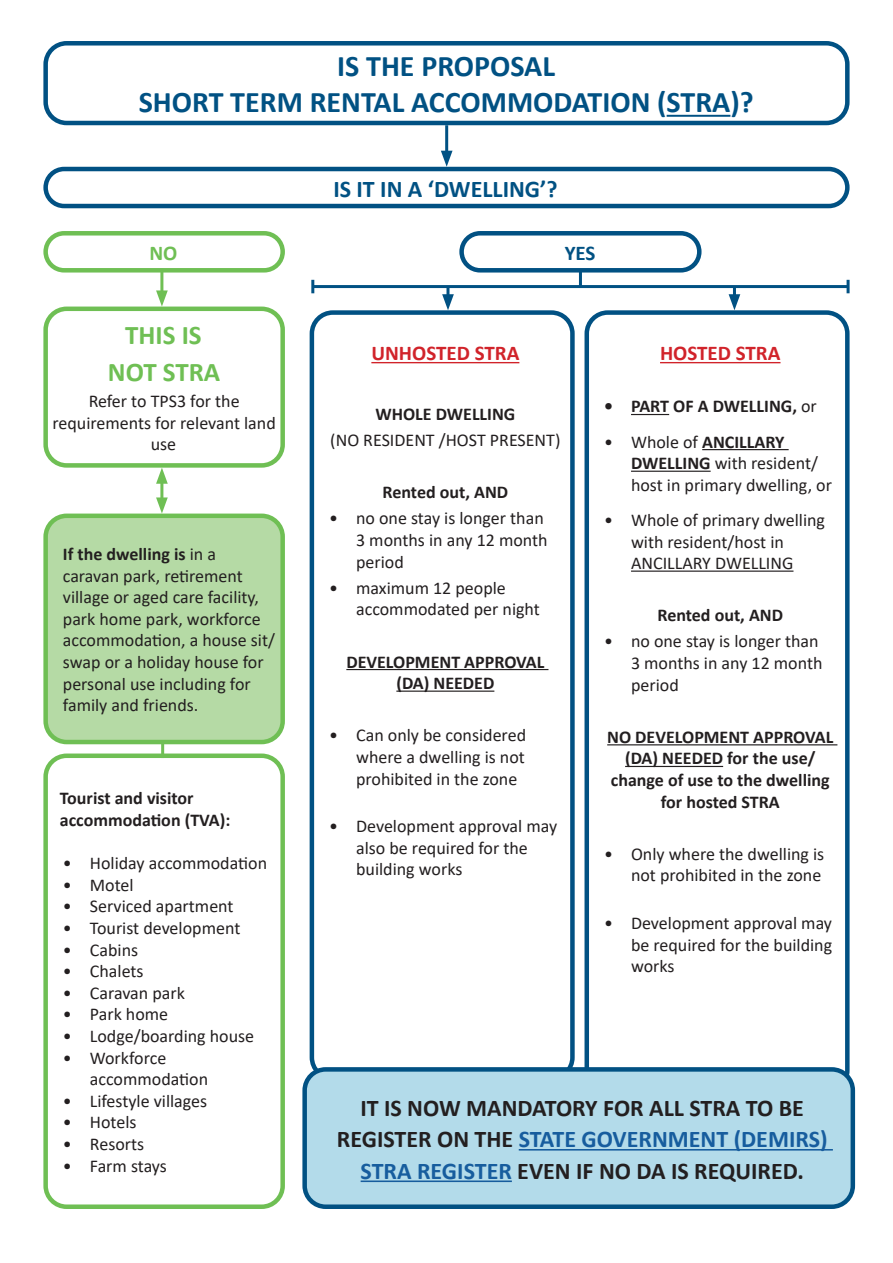
<style>
.page{position:relative;width:893px;height:1263px;background:#fff}
.page>*{position:absolute;margin:0;border:0;box-sizing:border-box;transform-origin:0 0}
.Information_Sheet_Title{font:700 30px "Calibri";color:#015183}
.Information_Sheet_Title-2{font:700 27px "Calibri";color:#6fbf54}
.Information_Sheet_Title-3{font:700 24px/31.5px "Calibri";color:#231f20;text-align:center}
.Information_Sheet_Title-4{font:700 24px "Calibri";color:#015183}
.Information_Sheet_Title-5{font:700 21px "Calibri";color:#d1232a}
.Information_Sheet_Title-6{font:700 21px "Calibri";color:#015183}
.Information_Sheet_Title-7{font:700 21px "Calibri";color:#6fbf54}
.Information_Sheet_Title-8{font:18px/21.6px "Calibri";color:#231f20}
.Information_Sheet_Title-9{font:700 18px/21.6px "Calibri";color:#231f20;text-align:center}
.s1{font-weight:700}
.s2{font-weight:400}
.s3{color:#175d9e}
</style>
<div class="page">
<hr style="left:667px;top:115px;width:63px;height:2px;background:#015183">
<div style="left:43px;top:41px;width:807px;height:84px;border:4px solid #015183;border-radius:21px"></div>
<div style="left:43px;top:167px;width:807px;height:41px;border:4px solid #015183;border-radius:19px"></div>
<div style="left:43px;top:307px;width:242px;height:161px;border:4px solid #6fbf54;border-radius:21px"></div>
<div style="left:43px;top:753px;width:242px;height:456px;border:4px solid #6fbf54;border-radius:21px"></div>
<div style="left:46px;top:516px;width:237px;height:226px;background:#b5daa5;border-radius:21px"></div>
<div style="left:43px;top:514px;width:242px;height:230px;border:4px solid #6fbf54;border-radius:21px"></div>
<hr style="left:371px;top:362px;width:148px;height:1px;background:#d1232a">
<hr style="left:346px;top:669px;width:202px;height:1px;background:#231f20">
<hr style="left:396px;top:690px;width:98px;height:2px;background:#231f20">
<div style="left:310px;top:310px;width:265px;height:771px;border:4px solid #015183;border-radius:21px"></div>
<hr style="left:660px;top:362px;width:120px;height:1px;background:#d1232a">
<hr style="left:631px;top:414px;width:38px;height:1px;background:#231f20">
<hr style="left:702px;top:449px;width:87px;height:1px;background:#231f20">
<hr style="left:631px;top:471px;width:80px;height:1px;background:#231f20">
<hr style="left:631px;top:570px;width:162px;height:2px;background:#231f20">
<hr style="left:607px;top:744px;width:230px;height:1px;background:#231f20">
<hr style="left:625px;top:766px;width:98px;height:1px;background:#231f20">
<div style="left:584px;top:310px;width:266px;height:783px;border:4px solid #015183;border-radius:21px"></div>
<div style="left:305px;top:1069px;width:548px;height:138px;background:#b3dbea;border-radius:21px"></div>
<hr style="left:519px;top:1149px;width:314px;height:1px;background:#175d9e">
<hr style="left:361px;top:1180px;width:151px;height:2px;background:#175d9e">
<div style="left:302px;top:1067px;width:553px;height:142px;border:4px solid #015183;border-radius:21px"></div>
<div style="left:43px;top:231px;width:242px;height:42px;border:4px solid #6fbf54;border-radius:19px"></div>
<div style="left:459px;top:231px;width:242px;height:42px;border:4px solid #015183;border-radius:19px"></div>
<hr style="left:445px;top:125px;width:3px;height:31px;background:#015183">
<svg style="left:441px;top:151px;width:12px;height:16px"></svg>
<svg style="left:442px;top:288px;width:12px;height:22px"></svg>
<svg style="left:729px;top:288px;width:11px;height:22px"></svg>
<hr style="left:313px;top:285px;width:535px;height:3px;background:#015183">
<svg style="left:847px;top:280px;width:3px;height:13px"></svg>
<svg style="left:311px;top:280px;width:3px;height:13px"></svg>
<hr style="left:161px;top:741px;width:3px;height:17px;background:#6fbf54">
<hr style="left:579px;top:270px;width:3px;height:16px;background:#015183">
<hr style="left:160px;top:478px;width:3px;height:25px;background:#6fbf54">
<svg style="left:156px;top:497px;width:12px;height:17px"></svg>
<svg style="left:156px;top:468px;width:12px;height:16px"></svg>
<hr style="left:160px;top:269px;width:3px;height:27px;background:#6fbf54">
<svg style="left:156px;top:290px;width:12px;height:17px"></svg>
<p class="Information_Sheet_Title" style="left:337px;top:45px;width:219px">IS THE PROPOSAL</p>
<p class="Information_Sheet_Title" style="left:139px;top:81px;width:616px">SHORT TERM RENTAL ACCOMMODATION (STRA)?</p>
<p class="Information_Sheet_Title-4" style="left:333px;top:172px;width:226px">IS IT IN A ‘DWELLING’?</p>
<p class="Information_Sheet_Title-7" style="left:149px;top:238px;width:30px">NO</p>
<p class="Information_Sheet_Title-6" style="left:565px;top:238px;width:32px">YES</p>
<p class="Information_Sheet_Title-2" style="left:125px;top:316px;width:78px">THIS IS</p>
<p class="Information_Sheet_Title-2" style="left:108px;top:353px;width:114px">NOT STRA</p>
<p class="Information_Sheet_Title-8" style="left:53px;top:390px;width:225px;text-align:center">Refer to TPS3 for the requirements for relevant land use</p>
<p class="Information_Sheet_Title-8" style="left:63px;top:543px;width:214px"><span class="s1">If the dwelling is</span> in a caravan park, retirement village or aged care facility, park home park, workforce accommodation, a house sit/ swap or a holiday house for personal use including for family and friends.</p>
<p class="Information_Sheet_Title-9" style="left:60px;top:787px;width:135px">Tourist and visitor</p>
<p class="Information_Sheet_Title-9" style="left:60px;top:809px;width:172px">accommodation (TVA):</p>
<p class="Information_Sheet_Title-8" style="left:63px;top:852px;width:206px">• Holiday accommodation</p>
<p class="Information_Sheet_Title-8" style="left:63px;top:873px;width:72px">• Motel</p>
<p class="Information_Sheet_Title-8" style="left:63px;top:895px;width:172px">• Serviced apartment</p>
<p class="Information_Sheet_Title-8" style="left:63px;top:917px;width:179px">• Tourist development</p>
<p class="Information_Sheet_Title-8" style="left:63px;top:938px;width:77px">• Cabins</p>
<p class="Information_Sheet_Title-8" style="left:63px;top:960px;width:82px">• Chalets</p>
<p class="Information_Sheet_Title-8" style="left:63px;top:981px;width:123px">• Caravan park</p>
<p class="Information_Sheet_Title-8" style="left:63px;top:1003px;width:107px">• Park home</p>
<p class="Information_Sheet_Title-8" style="left:63px;top:1025px;width:193px">• Lodge/boarding house</p>
<p class="Information_Sheet_Title-8" style="left:90px;top:1046px;width:120px;text-indent:-27px">• Workforce accommodation</p>
<p class="Information_Sheet_Title-8" style="left:63px;top:1089px;width:146px">• Lifestyle villages</p>
<p class="Information_Sheet_Title-8" style="left:63px;top:1111px;width:75px">• Hotels</p>
<p class="Information_Sheet_Title-8" style="left:63px;top:1133px;width:83px">• Resorts</p>
<p class="Information_Sheet_Title-8" style="left:63px;top:1154px;width:106px">• Farm stays</p>
<p class="Information_Sheet_Title-5" style="left:371px;top:338px;width:150px">UNHOSTED STRA</p>
<p class="Information_Sheet_Title-9" style="left:375px;top:403px;width:141px">WHOLE DWELLING</p>
<p class="Information_Sheet_Title-8" style="left:330px;top:429px;width:232px">(NO RESIDENT /HOST PRESENT)</p>
<p class="Information_Sheet_Title-9" style="left:383px;top:481px;width:127px">Rented out, AND</p>
<p class="Information_Sheet_Title-8" style="left:356px;top:507px;width:193px;text-indent:-27px">• no one stay is longer than<br>3 months in any 12 month period</p>
<p class="Information_Sheet_Title-8" style="left:356px;top:576px;width:185px;text-indent:-27px">• maximum 12 people accommodated per night</p>
<p class="Information_Sheet_Title-9" style="left:346px;top:650px;width:200px">DEVELOPMENT APPROVAL (DA) NEEDED</p>
<p class="Information_Sheet_Title-8" style="left:356px;top:724px;width:171px;text-align:justify;text-indent:-27px">• Can only be considered where a dwelling is not prohibited in the zone</p>
<p class="Information_Sheet_Title-8" style="left:356px;top:815px;width:203px;text-indent:-27px">• Development approval may also be required for the building works</p>
<p class="Information_Sheet_Title-5" style="left:660px;top:338px;width:122px">HOSTED STRA</p>
<p class="Information_Sheet_Title-9" style="left:604px;top:395px;width:214px">• PART OF A DWELLING, <span class="s2">or</span></p>
<p class="Information_Sheet_Title-8" style="left:631px;top:430px;width:202px;text-indent:-27px">• Whole of <span class="s1">ANCILLARY<br>DWELLING</span> with resident/ host in primary dwelling, or</p>
<p class="Information_Sheet_Title-8" style="left:631px;top:509px;width:196px;text-indent:-27px">• Whole of primary dwelling with resident/host in<br>ANCILLARY DWELLING</p>
<p class="Information_Sheet_Title-9" style="left:657px;top:604px;width:127px">Rented out, AND</p>
<p class="Information_Sheet_Title-8" style="left:631px;top:630px;width:193px;text-indent:-27px">• no one stay is longer than<br>3 months in any 12 month period</p>
<p class="Information_Sheet_Title-9" style="left:607px;top:726px;width:228px">NO DEVELOPMENT APPROVAL (DA) NEEDED for the use/ change of use to the dwelling for hosted STRA</p>
<p class="Information_Sheet_Title-8" style="left:604px;top:843px;width:222px;text-align:right">• Only where the dwelling is not prohibited in the zone</p>
<p class="Information_Sheet_Title-8" style="left:631px;top:912px;width:203px;text-align:justify;text-indent:-27px">• Development approval may be required for the building works</p>
<p class="Information_Sheet_Title-3" style="left:337px;top:1091px;width:492px">IT IS NOW MANDATORY FOR ALL STRA TO BE<br>REGISTER ON THE <span class="s3">STATE GOVERNMENT (DEMIRS)<br>STRA REGISTER</span> EVEN IF NO DA IS REQUIRED.</p>
</div>
